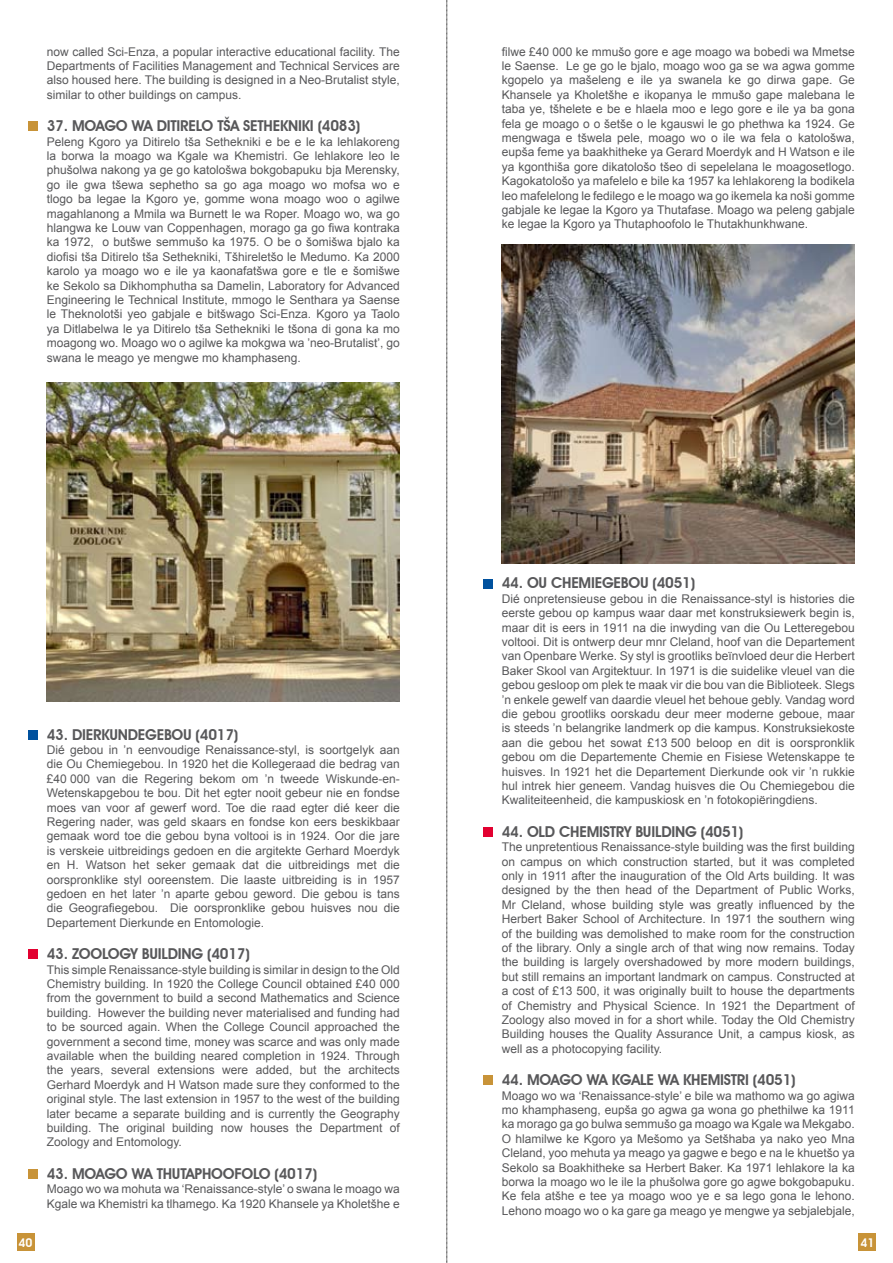
<style>
.page{position:relative;width:893px;height:1263px;background:#fff}
.page>*{position:absolute;margin:0;border:0;box-sizing:border-box;transform-origin:0 0}
.t1{font:600 15px "Avant Garde IT Cby BT";letter-spacing:-.015em;color:#58585a}
.t2{font:12px/14.4px "Arial";color:#58585a;text-align:justify}
.t3{font:600 12px "Avant Garde IT Cby BT";color:#fff}
</style>
<div class="page">
<div style="left:17px;top:1234px;width:17px;height:17px;background:#c89338"></div>
<div style="left:859px;top:1234px;width:17px;height:17px;background:#c89338"></div>
<svg style="left:447px;top:0;width:1px;height:1263px"></svg>
<img style="left:47px;top:382px;width:353px;height:319px">
<img style="left:502px;top:244px;width:353px;height:319px">
<div style="left:29px;top:122px;width:9px;height:9px;background:#c89338"></div>
<div style="left:29px;top:949px;width:9px;height:9px;background:#e20030"></div>
<div style="left:29px;top:731px;width:9px;height:9px;background:#00519e"></div>
<div style="left:29px;top:1170px;width:9px;height:9px;background:#c89338"></div>
<div style="left:483px;top:579px;width:10px;height:9px;background:#00519e"></div>
<div style="left:483px;top:827px;width:10px;height:9px;background:#e20030"></div>
<div style="left:483px;top:1076px;width:10px;height:9px;background:#c89338"></div>
<p class="t2" style="left:47px;top:44px;width:354px">now called Sci-Enza, a popular interactive educational facility. The Departments of Facilities Management and Technical Services are also housed here. The building is designed in a Neo-Brutalist style, similar to other buildings on campus.</p>
<p class="t1" style="left:47px;top:117px;width:315px">37 . MOAGO WA DITIRELO TŠA SETHEKNIKI (4083)</p>
<p class="t2" style="left:47px;top:134px;width:354px">Peleng Kgoro ya Ditirelo tša Sethekniki e be e le ka lehlakoreng la borwa la moago wa Kgale wa Khemistri. Ge lehlakore leo le phušolwa nakong ya ge go katološwa bokgobapuku bja Merensky, go ile gwa tšewa sephetho sa go aga moago wo mofsa wo e tlogo ba legae la Kgoro ye, gomme wona moago woo o agilwe magahlanong a Mmila wa Burnett le wa Roper. Moago wo, wa go hlangwa ke Louw van Coppenhagen, morago ga go fiwa kontraka ka 1972, o butšwe semmušo ka 1975. O be o šomišwa bjalo ka diofisi tša Ditirelo tša Sethekniki, Tšhireletšo le Medumo. Ka 2000 karolo ya moago wo e ile ya kaonafatšwa gore e tle e šomišwe ke Sekolo sa Dikhomphutha sa Damelin, Laboratory for Advanced Engineering le Technical Institute, mmogo le Senthara ya Saense le Theknolotši yeo gabjale e bitšwago Sci-Enza. Kgoro ya Taolo ya Ditlabelwa le ya Ditirelo tša Sethekniki le tšona di gona ka mo moagong wo. Moago wo o agilwe ka mokgwa wa ’neo-Brutalist’, go swana le meago ye mengwe mo khamphaseng.</p>
<p class="t1" style="left:47px;top:725px;width:193px">43 . DIERKUNDEGEBOU (4017)</p>
<p class="t2" style="left:47px;top:743px;width:354px">Dié gebou in ’n eenvoudige Renaissance-styl, is soortgelyk aan die Ou Chemiegebou. In 1920 het die Kollegeraad die bedrag van £40 000 van die Regering bekom om ’n tweede Wiskunde-en-Wetenskapgebou te bou. Dit het egter nooit gebeur nie en fondse moes van voor af gewerf word. Toe die raad egter dié keer die Regering nader, was geld skaars en fondse kon eers beskikbaar gemaak word toe die gebou byna voltooi is in 1924. Oor die jare is verskeie uitbreidings gedoen en die argitekte Gerhard Moerdyk en H. Watson het seker gemaak dat die uitbreidings met die oorspronklike styl ooreenstem. Die laaste uitbreiding is in 1957 gedoen en het later ’n aparte gebou geword. Die gebou is tans die Geografiegebou. Die oorspronklike gebou huisves nou die Departement Dierkunde en Entomologie.</p>
<p class="t1" style="left:47px;top:945px;width:205px">43 . ZOOLOGY BUILDING (4017)</p>
<p class="t2" style="left:47px;top:962px;width:354px">This simple Renaissance-style building is similar in design to the Old Chemistry building. In 1920 the College Council obtained £40 000 from the government to build a second Mathematics and Science building. However the building never materialised and funding had to be sourced again. When the College Council approached the government a second time, money was scarce and was only made available when the building neared completion in 1924. Through the years, several extensions were added, but the architects Gerhard Moerdyk and H Watson made sure they conformed to the original style. The last extension in 1957 to the west of the building later became a separate building and is currently the Geography building. The original building now houses the Department of Zoology and Entomology.</p>
<p class="t1" style="left:47px;top:1164px;width:272px">43 . MOAGO WA THUTAPHOOFOLO (4017 )</p>
<p class="t2" style="left:47px;top:1182px;width:354px">Moago wo wa mohuta wa ‘Renaissance-style’ o swana le moago wa<br>Kgale wa Khemistri ka tlhamego. Ka 1920 Khansele ya Kholetšhe e</p>
<p class="t2" style="left:502px;top:44px;width:354px">filwe £40 000 ke mmušo gore e age moago wa bobedi wa Mmetse le Saense. Le ge go le bjalo, moago woo ga se wa agwa gomme kgopelo ya mašeleng e ile ya swanela ke go dirwa gape. Ge Khansele ya Kholetšhe e ikopanya le mmušo gape malebana le taba ye, tšhelete e be e hlaela moo e lego gore e ile ya ba gona fela ge moago o o šetše o le kgauswi le go phethwa ka 1924. Ge mengwaga e tšwela pele, moago wo o ile wa fela o katološwa, eupša feme ya baakhitheke ya Gerard Moerdyk and H Watson e ile ya kgonthiša gore dikatološo tšeo di sepelelana le moagosetlogo.<br>Kagokatološo ya mafelelo e bile ka 1957 ka lehlakoreng la bodikela leo mafelelong le fedilego e le moago wa go ikemela ka noši gomme gabjale ke legae la Kgoro ya Thutafase. Moago wa peleng gabjale ke legae la Kgoro ya Thutaphoofolo le Thutakhunkhwane.</p>
<p class="t1" style="left:502px;top:574px;width:195px">44 . OU CHEMIEGEBOU (4051)</p>
<p class="t2" style="left:502px;top:591px;width:354px">Dié onpretensieuse gebou in die Renaissance-styl is histories die eerste gebou op kampus waar daar met konstruksiewerk begin is, maar dit is eers in 1911 na die inwyding van die Ou Letteregebou voltooi. Dit is ontwerp deur mnr Cleland, hoof van die Departement van Openbare Werke. Sy styl is grootliks beïnvloed deur die Herbert Baker Skool van Argitektuur. In 1971 is die suidelike vleuel van die gebou gesloop om plek te maak vir die bou van die Biblioteek. Slegs ’n enkele gewelf van daardie vleuel het behoue gebly. Vandag word die gebou grootliks oorskadu deur meer moderne geboue, maar is steeds ’n belangrike landmerk op die kampus. Konstruksiekoste aan die gebou het sowat £13 500 beloop en dit is oorspronklik gebou om die Departemente Chemie en Fisiese Wetenskappe te huisves. In 1921 het die Departement Dierkunde ook vir ’n rukkie hul intrek hier geneem. Vandag huisves die Ou Chemiegebou die Kwaliteiteenheid, die kampuskiosk en ’n fotokopiëringdiens.</p>
<p class="t1" style="left:502px;top:822px;width:243px">44 . OLD CHEMISTRY BUILDING (4051)</p>
<p class="t2" style="left:502px;top:840px;width:354px">The unpretentious Renaissance-style building was the first building on campus on which construction started, but it was completed only in 1911 after the inauguration of the Old Arts building. It was designed by the then head of the Department of Public Works, Mr Cleland, whose building style was greatly influenced by the Herbert Baker School of Architecture. In 1971 the southern wing of the building was demolished to make room for the construction of the library. Only a single arch of that wing now remains. Today the building is largely overshadowed by more modern buildings, but still remains an important landmark on campus. Constructed at a cost of £13 500, it was originally built to house the departments of Chemistry and Physical Science. In 1921 the Department of Zoology also moved in for a short while. Today the Old Chemistry Building houses the Quality Assurance Unit, a campus kiosk, as well as a photocopying facility.</p>
<p class="t1" style="left:502px;top:1071px;width:295px">44 . MOAGO WA KGALE WA KHEMISTRI (4051)</p>
<p class="t2" style="left:502px;top:1088px;width:354px">Moago wo wa ‘Renaissance-style’ e bile wa mathomo wa go agiwa mo khamphaseng, eupša go agwa ga wona go phethilwe ka 1911 ka morago ga go bulwa semmušo ga moago wa Kgale wa Mekgabo.<br>O hlamilwe ke Kgoro ya Mešomo ya Setšhaba ya nako yeo Mna Cleland, yoo mehuta ya meago ya gagwe e bego e na le khuetšo ya Sekolo sa Boakhitheke sa Herbert Baker. Ka 1971 lehlakore la ka borwa la moago wo le ile la phušolwa gore go agwe bokgobapuku.<br>Ke fela atšhe e tee ya moago woo ye e sa lego gona le lehono.<br>Lehono moago wo o ka gare ga meago ye mengwe ya sebjalebjale,</p>
<p class="t3" style="left:19px;top:1235px;width:15px">40</p>
<p class="t3" style="left:860px;top:1235px;width:15px">41</p>
</div>
